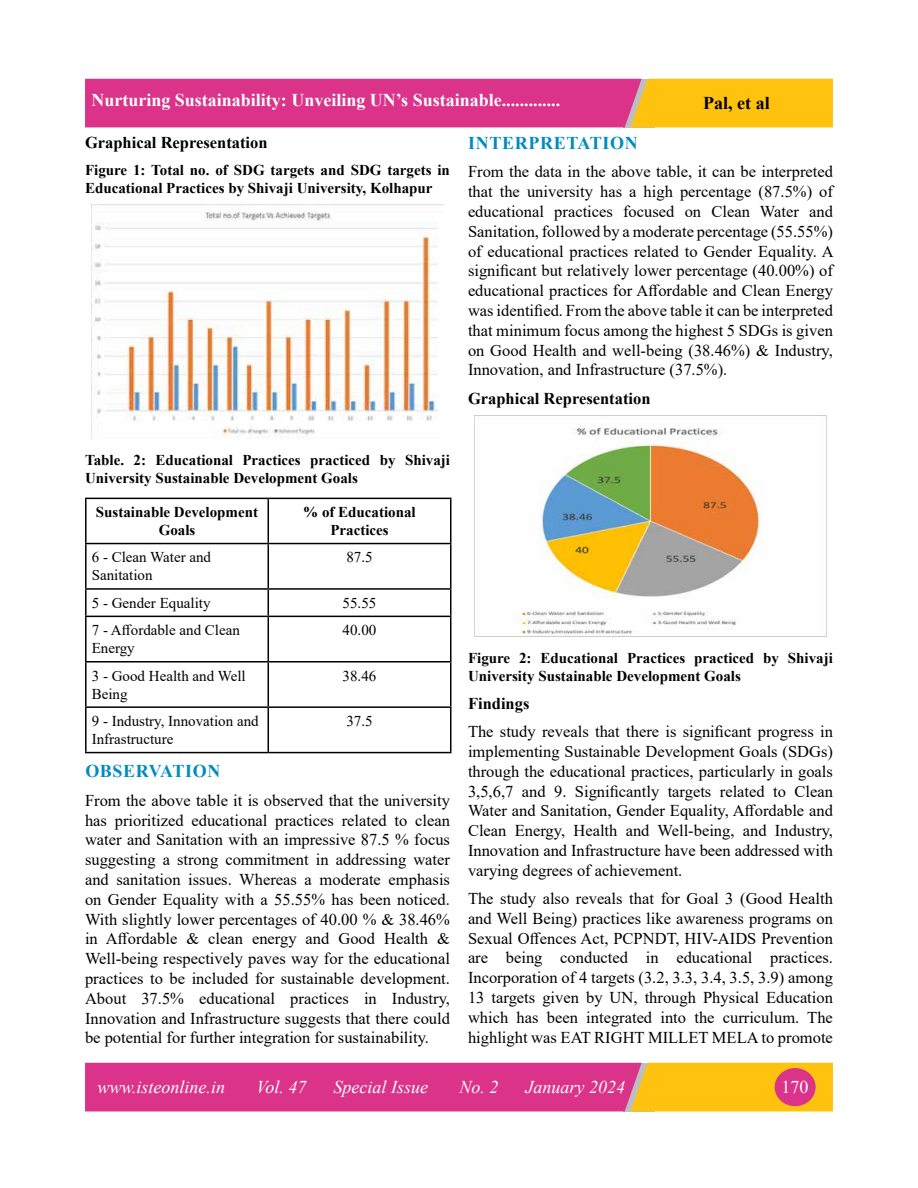
<style>
.page{position:relative;width:918px;height:1188px;background:#fff}
.page>*{position:absolute;margin:0;border:0;box-sizing:border-box;transform-origin:0 0}
.t1{font:700 18px "Times New Roman";color:#fff}
.t2{font:italic 18px "Times New Roman";color:#fff}
.t3{font:700 18px "Times New Roman";letter-spacing:.035em;color:#008bbf}
.t4{font:700 18px "Times New Roman";color:#000}
.t5{font:18px "Times New Roman";color:#fff}
.t6{font:16.5px/19.8px "Times New Roman";color:#000;text-align:justify}
.t7{font:700 16.5px "Times New Roman";color:#000}
.t8{font:700 15px/18px "Times New Roman";color:#000}
.t9{font:15px/18px "Times New Roman";color:#000}
</style>
<div class="page">
<svg style="left:85px;top:1063px;width:748px;height:48px;background:#e3556c"></svg>
<div style="left:775px;top:1068px;width:41px;height:38px;background:#db3389;border-radius:50%"></div>
<svg style="left:85px;top:79px;width:748px;height:48px;background:#e45869"></svg>
<img style="left:475px;top:415px;width:351px;height:221px">
<img style="left:91px;top:204px;width:353px;height:235px">
<hr style="left:85px;top:498px;width:183px;height:1px;background:#000">
<hr style="left:85px;top:499px;width:2px;height:44px;background:#000">
<hr style="left:268px;top:498px;width:184px;height:1px;background:#000">
<hr style="left:268px;top:499px;width:1px;height:44px;background:#000">
<hr style="left:450px;top:499px;width:2px;height:44px;background:#000">
<hr style="left:85px;top:543px;width:183px;height:1px;background:#000">
<hr style="left:85px;top:544px;width:2px;height:44px;background:#000">
<hr style="left:268px;top:543px;width:184px;height:1px;background:#000">
<hr style="left:268px;top:544px;width:1px;height:44px;background:#000">
<hr style="left:450px;top:544px;width:2px;height:44px;background:#000">
<hr style="left:85px;top:588px;width:183px;height:2px;background:#000">
<hr style="left:85px;top:590px;width:2px;height:26px;background:#000">
<hr style="left:268px;top:588px;width:184px;height:2px;background:#000">
<svg style="left:268px;top:590px;width:1px;height:26px"></svg>
<hr style="left:450px;top:590px;width:2px;height:26px;background:#000">
<hr style="left:85px;top:616px;width:183px;height:1px;background:#000">
<hr style="left:85px;top:617px;width:2px;height:44px;background:#000">
<hr style="left:268px;top:616px;width:184px;height:1px;background:#000">
<hr style="left:268px;top:617px;width:1px;height:44px;background:#000">
<hr style="left:450px;top:617px;width:2px;height:44px;background:#000">
<hr style="left:85px;top:661px;width:183px;height:2px;background:#000">
<hr style="left:85px;top:663px;width:2px;height:43px;background:#000">
<hr style="left:268px;top:661px;width:184px;height:2px;background:#000">
<hr style="left:268px;top:663px;width:1px;height:43px;background:#000">
<hr style="left:450px;top:663px;width:2px;height:43px;background:#000">
<hr style="left:85px;top:706px;width:183px;height:2px;background:#000">
<hr style="left:85px;top:708px;width:2px;height:44px;background:#000">
<hr style="left:268px;top:706px;width:184px;height:2px;background:#000">
<hr style="left:268px;top:708px;width:1px;height:44px;background:#000">
<hr style="left:450px;top:708px;width:2px;height:44px;background:#000">
<hr style="left:85px;top:752px;width:183px;height:1px;background:#000">
<hr style="left:268px;top:752px;width:184px;height:1px;background:#000">
<p class="t1" style="left:91px;top:87px;width:470px">Nurturing Sustainability: Unveiling UN’s Sustainable.............</p>
<p class="t4" style="left:703px;top:90px;width:68px">Pal, et al</p>
<p class="t3" style="left:468px;top:130px;width:171px">INTERPRETATION</p>
<p class="t6" style="left:468px;top:161px;width:367px">From the data in the above table, it can be interpreted that the university has a high percentage (87.5%) of educational practices focused on Clean Water and Sanitation, followed by a moderate percentage (55.55%) of educational practices related to Gender Equality. A significant but relatively lower percentage (40.00%) of educational practices for Affordable and Clean Energy was identified. From the above table it can be interpreted that minimum focus among the highest 5 SDGs is given on Good Health and well-being (38.46%) &amp; Industry, Innovation, and Infrastructure (37.5%).</p>
<p class="t7" style="left:468px;top:386px;width:184px">Graphical Representation</p>
<p class="t7" style="left:85px;top:131px;width:184px">Graphical Representation</p>
<p class="t8" style="left:85px;top:160px;width:366px">Figure 1: Total no. of SDG targets and SDG targets in<br>Educational Practices by Shivaji University, Kolhapur</p>
<p class="t8" style="left:85px;top:451px;width:366px">Table. 2: Educational Practices practiced by Shivaji<br>University Sustainable Development Goals</p>
<p class="t8" style="left:96px;top:503px;width:164px;text-align:center">Sustainable Development<br>Goals</p>
<p class="t8" style="left:303px;top:503px;width:114px;text-align:center">% of Educational<br>Practices</p>
<p class="t9" style="left:92px;top:548px;width:121px">6 - Clean Water and<br>Sanitation</p>
<p class="t9" style="left:346px;top:548px;width:28px">87.5</p>
<p class="t9" style="left:92px;top:593px;width:120px">5 - Gender Equality</p>
<p class="t9" style="left:343px;top:593px;width:35px">55.55</p>
<p class="t9" style="left:92px;top:621px;width:150px">7 - Affordable and Clean<br>Energy</p>
<p class="t9" style="left:343px;top:621px;width:35px">40.00</p>
<p class="t9" style="left:92px;top:666px;width:155px">3 - Good Health and Well<br>Being</p>
<p class="t9" style="left:343px;top:666px;width:35px">38.46</p>
<p class="t9" style="left:92px;top:712px;width:168px">9 - Industry, Innovation and<br>Infrastructure</p>
<p class="t9" style="left:346px;top:712px;width:28px">37.5</p>
<p class="t3" style="left:85px;top:758px;width:137px">OBSERVATION</p>
<p class="t6" style="left:85px;top:790px;width:366px">From the above table it is observed that the university has prioritized educational practices related to clean water and Sanitation with an impressive 87.5 % focus suggesting a strong commitment in addressing water and sanitation issues. Whereas a moderate emphasis on Gender Equality with a 55.55% has been noticed.<br>With slightly lower percentages of 40.00 % &amp; 38.46% in Affordable &amp; clean energy and Good Health &amp; Well-being respectively paves way for the educational practices to be included for sustainable development.<br>About 37.5% educational practices in Industry, Innovation and Infrastructure suggests that there could be potential for further integration for sustainability.</p>
<p class="t8" style="left:468px;top:648px;width:366px">Figure 2: Educational Practices practiced by Shivaji<br>University Sustainable Development Goals</p>
<p class="t7" style="left:468px;top:691px;width:63px">Findings</p>
<p class="t6" style="left:468px;top:721px;width:366px">The study reveals that there is significant progress in implementing Sustainable Development Goals (SDGs) through the educational practices, particularly in goals 3,5,6,7 and 9. Significantly targets related to Clean Water and Sanitation, Gender Equality, Affordable and Clean Energy, Health and Well-being, and Industry, Innovation and Infrastructure have been addressed with varying degrees of achievement.</p>
<p class="t6" style="left:468px;top:888px;width:367px">The study also reveals that for Goal 3 (Good Health and Well Being) practices like awareness programs on Sexual Offences Act, PCPNDT, HIV-AIDS Prevention are being conducted in educational practices.<br>Incorporation of 4 targets (3.2, 3.3, 3.4, 3.5, 3.9) among 13 targets given by UN, through Physical Education which has been integrated into the curriculum. The highlight was EAT RIGHT MILLET MELA to promote</p>
<p class="t2" style="left:97px;top:1074px;width:129px">www.isteonline.in</p>
<p class="t2" style="left:257px;top:1074px;width:52px">Vol. 47</p>
<p class="t2" style="left:334px;top:1074px;width:96px">Special Issue</p>
<p class="t2" style="left:460px;top:1074px;width:41px">No. 2</p>
<p class="t2" style="left:526px;top:1074px;width:101px">January 2024</p>
<p class="t5" style="left:782px;top:1074px;width:28px">170</p>
</div>
